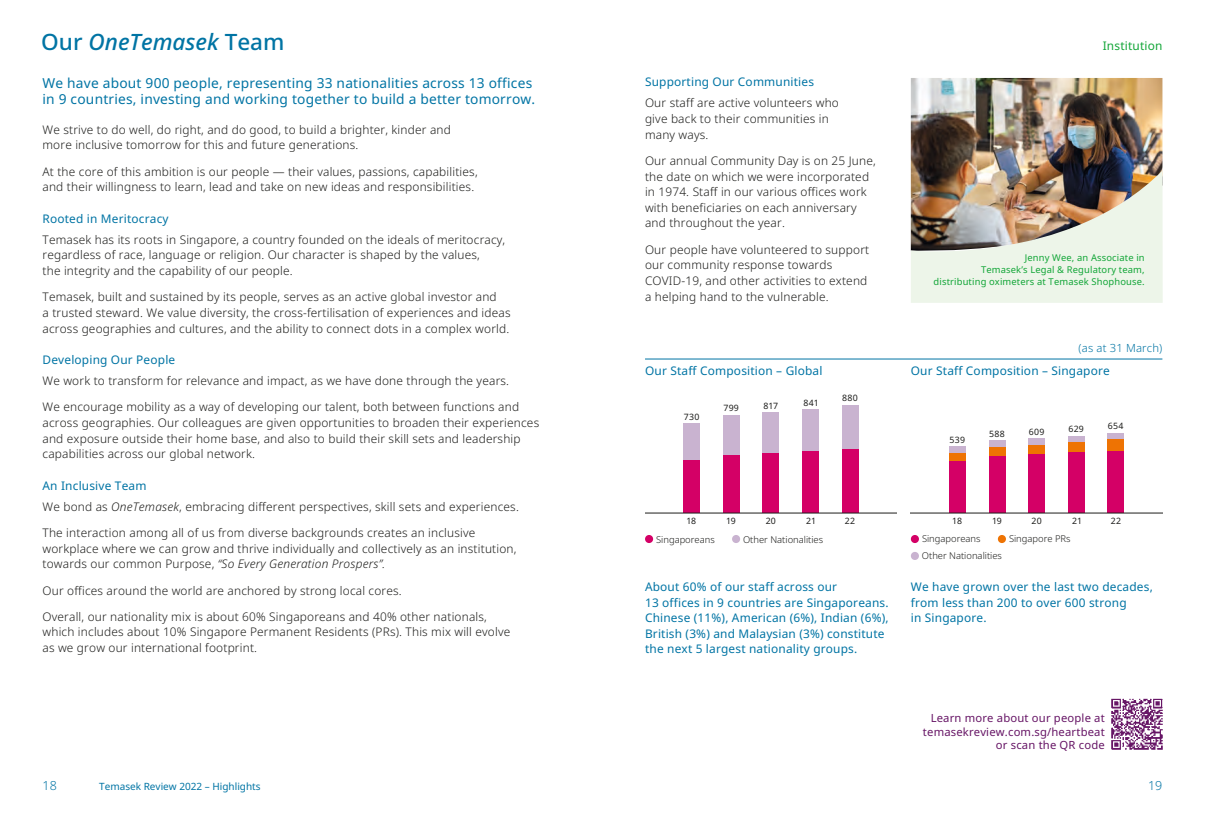
<style>
.page{position:relative;width:1205px;height:815px;background:#fff}
.page>*{position:absolute;margin:0;border:0;box-sizing:border-box;transform-origin:0 0}
.Page_Title{font:italic 500 22.5px "Noto Sans";color:#0074a4}
.Introduction{font:13.75px/16.2px "Noto Sans";letter-spacing:.015em;color:#0074a4}
.t1{font:300 12.5px "Noto Sans";color:#0074a4}
.Bodytext{font:300 11.88px/15.6px "Noto Sans";letter-spacing:.015em;color:#1d1d1b}
.Chart-Heading-L-Blue{font:11.88px/15.6px "Noto Sans";letter-spacing:.015em;color:#0074a4}
.Heading-1{font:11.88px "Noto Sans";letter-spacing:.015em;color:#0074a4}
.Section-tab-title{font:11.88px "Noto Sans";letter-spacing:.015em;color:#13a638}
.QR-Code-text-right{font:11.25px/13.8px "Noto Sans";letter-spacing:.015em;color:#671666;text-align:right}
.Chart-Year-end-2020{font:300 11.25px "Noto Sans";letter-spacing:.015em;color:#0074a4}
.t2{font:10px "Noto Sans";color:#0074a4}
.Image-caption_Reg_Ri{font:9.38px/11.9px "Noto Sans";letter-spacing:.015em;color:#13a638;text-align:right}
.t3{font:300 9.38px "Noto Sans";color:#1d1d1b}
.t4{font:8.75px "Noto Sans";letter-spacing:.025em;color:#1d1d1b}
.s1{font-style:normal}
.s2{font-style:italic}
</style>
<div class="page">
<img style="left:911px;top:78px;width:251px;height:93px">
<img style="left:911px;top:171px;width:251px;height:132px">
<hr style="left:645px;top:359px;width:517px;height:1px;background:#0074a4">
<img style="left:1111px;top:698px;width:52px;height:52px">
<svg style="left:645px;top:535px;width:8px;height:8px"></svg>
<svg style="left:732px;top:535px;width:8px;height:8px"></svg>
<div style="left:683px;top:423px;width:17px;height:37px;background:#c9b3d0"></div>
<div style="left:723px;top:415px;width:16px;height:40px;background:#c9b3d0"></div>
<div style="left:762px;top:413px;width:17px;height:40px;background:#c9b3d0"></div>
<div style="left:802px;top:410px;width:17px;height:41px;background:#c9b3d0"></div>
<div style="left:842px;top:405px;width:16px;height:45px;background:#c9b3d0"></div>
<div style="left:683px;top:460px;width:17px;height:53px;background:#d40066"></div>
<div style="left:723px;top:455px;width:16px;height:58px;background:#d40066"></div>
<div style="left:762px;top:453px;width:17px;height:60px;background:#d40066"></div>
<div style="left:802px;top:451px;width:17px;height:62px;background:#d40066"></div>
<div style="left:842px;top:450px;width:16px;height:63px;background:#d40066"></div>
<hr style="left:645px;top:513px;width:251px;height:1px;background:#1d1d1b">
<svg style="left:911px;top:535px;width:8px;height:8px"></svg>
<svg style="left:998px;top:535px;width:8px;height:8px"></svg>
<svg style="left:911px;top:552px;width:8px;height:8px"></svg>
<div style="left:949px;top:447px;width:17px;height:6px;background:#c9b3d0"></div>
<div style="left:988px;top:441px;width:17px;height:6px;background:#c9b3d0"></div>
<div style="left:1028px;top:438px;width:17px;height:7px;background:#c9b3d0"></div>
<div style="left:1068px;top:436px;width:16px;height:7px;background:#c9b3d0"></div>
<div style="left:1107px;top:433px;width:17px;height:7px;background:#c9b3d0"></div>
<div style="left:949px;top:453px;width:17px;height:8px;background:#ee7303"></div>
<div style="left:988px;top:447px;width:17px;height:10px;background:#ee7303"></div>
<div style="left:1028px;top:445px;width:17px;height:9px;background:#ee7303"></div>
<div style="left:1068px;top:443px;width:16px;height:9px;background:#ee7303"></div>
<div style="left:1107px;top:440px;width:17px;height:11px;background:#ee7303"></div>
<div style="left:949px;top:461px;width:17px;height:52px;background:#d40066"></div>
<div style="left:988px;top:457px;width:17px;height:56px;background:#d40066"></div>
<div style="left:1028px;top:454px;width:17px;height:59px;background:#d40066"></div>
<div style="left:1068px;top:452px;width:16px;height:61px;background:#d40066"></div>
<div style="left:1107px;top:451px;width:17px;height:62px;background:#d40066"></div>
<hr style="left:911px;top:513px;width:251px;height:1px;background:#1d1d1b">
<p class="Page_Title" style="left:41px;top:25px;width:245px"><span class="s1">Our</span> OneTemasek <span class="s1">Team</span></p>
<p class="Section-tab-title" style="left:1103px;top:37px;width:61px">Institution</p>
<p class="Introduction" style="left:43px;top:75px;width:494px">We have about 900 people, representing 33 nationalities across 13 offices in 9 countries, investing and working together to build a better tomorrow.</p>
<p class="Bodytext" style="left:43px;top:122px;width:410px">We strive to do well, do right, and do good, to build a brighter, kinder and more inclusive tomorrow for this and future generations.</p>
<p class="Bodytext" style="left:43px;top:164px;width:437px">At the core of this ambition is our people — their values, passions, capabilities, and their willingness to learn, lead and take on new ideas and responsibilities.</p>
<p class="Heading-1" style="left:43px;top:210px;width:128px">Rooted in Meritocracy</p>
<p class="Bodytext" style="left:43px;top:232px;width:464px">Temasek has its roots in Singapore, a country founded on the ideals of meritocracy, regardless of race, language or religion. Our character is shaped by the values,<br>the integrity and the capability of our people.</p>
<p class="Bodytext" style="left:43px;top:290px;width:470px">Temasek, built and sustained by its people, serves as an active global investor and<br>a trusted steward. We value diversity, the cross-fertilisation of experiences and ideas across geographies and cultures, and the ability to connect dots in a complex world.</p>
<p class="Heading-1" style="left:43px;top:352px;width:134px">Developing Our People</p>
<p class="Bodytext" style="left:43px;top:373px;width:468px">We work to transform for relevance and impact, as we have done through the years.</p>
<p class="Bodytext" style="left:43px;top:400px;width:498px">We encourage mobility as a way of developing our talent, both between functions and across geographies. Our colleagues are given opportunities to broaden their experiences and exposure outside their home base, and also to build their skill sets and leadership capabilities across our global network.</p>
<p class="Heading-1" style="left:43px;top:477px;width:105px">An Inclusive Team</p>
<p class="Bodytext" style="left:43px;top:499px;width:478px">We bond as <span class="s2">OneTemasek</span>, embracing different perspectives, skill sets and experiences.</p>
<p class="Bodytext" style="left:43px;top:525px;width:475px">The interaction among all of us from diverse backgrounds creates an inclusive workplace where we can grow and thrive individually and collectively as an institution, towards our common Purpose, <span class="s2">“So Every Generation Prospers”.</span></p>
<p class="Bodytext" style="left:43px;top:583px;width:361px">Our offices around the world are anchored by strong local cores.</p>
<p class="Bodytext" style="left:43px;top:609px;width:469px">Overall, our nationality mix is about 60% Singaporeans and 40% other nationals, which includes about 10% Singapore Permanent Residents (PRs). This mix will evolve as we grow our international footprint.</p>
<p class="Heading-1" style="left:645px;top:74px;width:171px">Supporting Our Communities</p>
<p class="Bodytext" style="left:645px;top:96px;width:195px">Our staff are active volunteers who give back to their communities in many ways.</p>
<p class="Bodytext" style="left:645px;top:153px;width:232px">Our annual Community Day is on 25 June, the date on which we were incorporated in 1974. Staff in our various offices work with beneficiaries on each anniversary and throughout the year.</p>
<p class="Bodytext" style="left:645px;top:242px;width:226px">Our people have volunteered to support our community response towards COVID-19, and other activities to extend a helping hand to the vulnerable.</p>
<p class="Image-caption_Reg_Ri" style="left:933px;top:252px;width:213px">Jenny Wee, an Associate in<br>Temasek’s Legal &amp; Regulatory team, distributing oximeters at Temasek Shophouse.</p>
<p class="Chart-Year-end-2020" style="left:1078px;top:340px;width:85px">(as at 31 March)</p>
<p class="Chart-Heading-L-Blue" style="left:645px;top:363px;width:179px">Our Staff Composition – Global</p>
<p class="Chart-Heading-L-Blue" style="left:911px;top:363px;width:201px">Our Staff Composition – Singapore</p>
<p class="t4" style="left:684px;top:410px;width:17px">730</p>
<p class="t4" style="left:723px;top:402px;width:17px">799</p>
<p class="t4" style="left:763px;top:400px;width:16px">817</p>
<p class="t4" style="left:803px;top:397px;width:17px">841</p>
<p class="t4" style="left:842px;top:392px;width:17px">880</p>
<p class="t4" style="left:686px;top:515px;width:11px">18</p>
<p class="t4" style="left:726px;top:515px;width:11px">19</p>
<p class="t4" style="left:766px;top:515px;width:12px">20</p>
<p class="t4" style="left:806px;top:515px;width:12px">21</p>
<p class="t4" style="left:845px;top:515px;width:12px">22</p>
<p class="t3" style="left:656px;top:533px;width:60px">Singaporeans</p>
<p class="t3" style="left:743px;top:533px;width:82px">Other Nationalities</p>
<p class="t4" style="left:949px;top:434px;width:17px">539</p>
<p class="t4" style="left:989px;top:428px;width:17px">588</p>
<p class="t4" style="left:1029px;top:425px;width:17px">609</p>
<p class="t4" style="left:1068px;top:423px;width:17px">629</p>
<p class="t4" style="left:1108px;top:420px;width:17px">654</p>
<p class="t4" style="left:952px;top:515px;width:11px">18</p>
<p class="t4" style="left:992px;top:515px;width:11px">19</p>
<p class="t4" style="left:1031px;top:515px;width:12px">20</p>
<p class="t4" style="left:1072px;top:515px;width:12px">21</p>
<p class="t4" style="left:1111px;top:515px;width:12px">22</p>
<p class="t3" style="left:922px;top:532px;width:60px">Singaporeans</p>
<p class="t3" style="left:1009px;top:532px;width:63px">Singapore PRs</p>
<p class="t3" style="left:922px;top:549px;width:82px">Other Nationalities</p>
<p class="Chart-Heading-L-Blue" style="left:645px;top:579px;width:245px">About 60% of our staff across our<br>13 offices in 9 countries are Singaporeans.<br>Chinese (11%), American (6%), Indian (6%), British (3%) and Malaysian (3%) constitute the next 5 largest nationality groups.</p>
<p class="Chart-Heading-L-Blue" style="left:911px;top:579px;width:243px">We have grown over the last two decades, from less than 200 to over 600 strong<br>in Singapore.</p>
<p class="QR-Code-text-right" style="left:923px;top:711px;width:183px">Learn more about our people at temasekreview.com.sg/heartbeat or scan the QR code</p>
<p class="t1" style="left:43px;top:777px;width:16px">18</p>
<p class="t2" style="left:99px;top:779px;width:163px">Temasek Review 2022 – Highlights</p>
<p class="t1" style="left:1148px;top:777px;width:16px">19</p>
</div>
